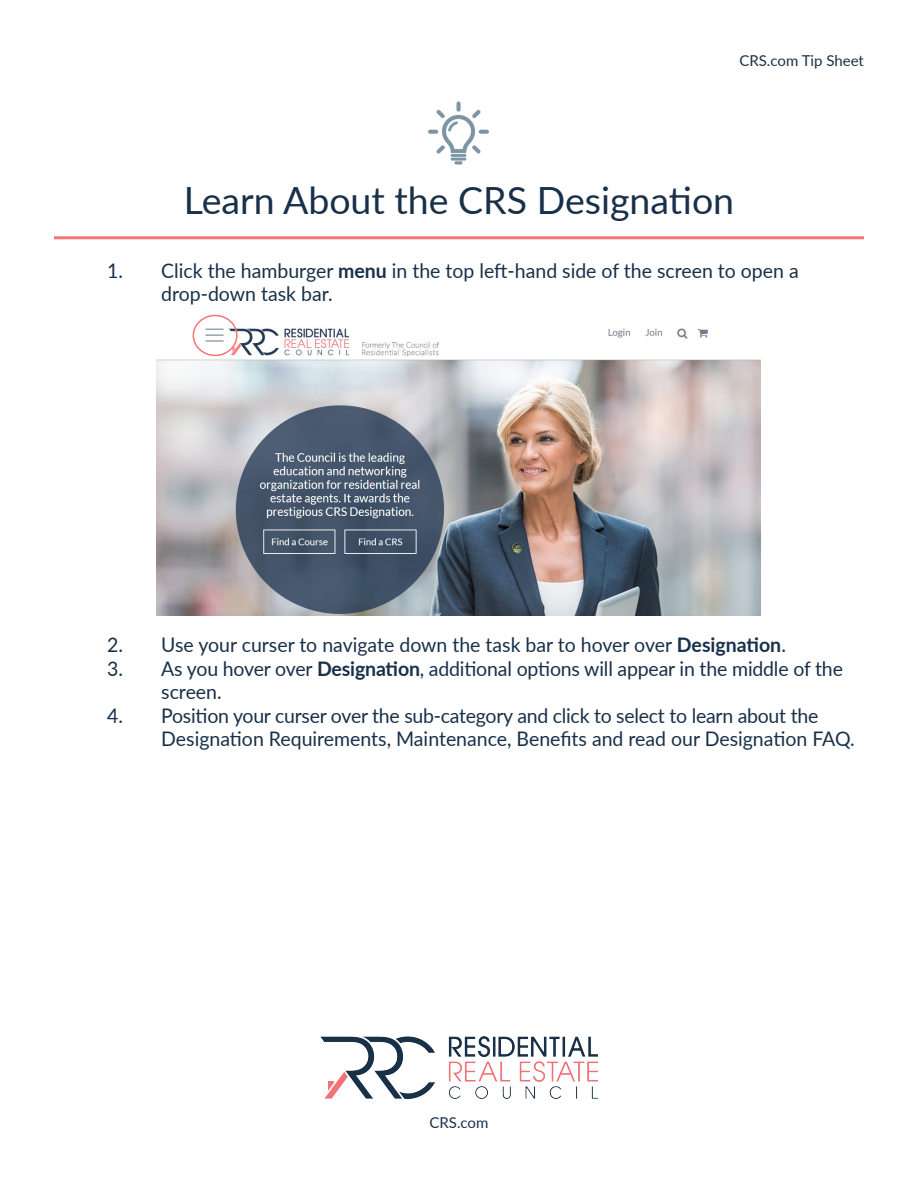
<style>
.page{position:relative;width:918px;height:1188px;background:#fff}
.page>*{position:absolute;margin:0;border:0;box-sizing:border-box;transform-origin:0 0}
.t1{font:37.5px "Lato";color:#183049}
.t2{font:20.1px/23.4px "Lato";letter-spacing:-.005em;color:#183049}
.t3{font:15px "Lato";color:#183049}
.s1{font-weight:700}
</style>
<div class="page">
<hr style="left:54px;top:236px;width:810px;height:3px;background:#f77476">
<img style="left:428px;top:101px;width:61px;height:64px">
<img style="left:321px;top:1037px;width:276px;height:61px">
<img style="left:156px;top:320px;width:604px;height:296px">
<div style="left:193px;top:315px;width:45px;height:41px;border:2px solid #f77476;border-radius:50%"></div>
<p class="t3" style="left:739px;top:50px;width:126px">CRS.com Tip Sheet</p>
<p class="t1" style="left:184px;top:174px;width:552px">Learn About the CRS Designation</p>
<p class="t2" style="left:107px;top:258px;width:693px">1. Click the hamburger <span class="s1">menu</span> in the top left-hand side of the screen to open a</p>
<p class="t2" style="left:161px;top:282px;width:173px">drop-down task bar.</p>
<p class="t2" style="left:107px;top:633px;width:680px">2. Use your curser to navigate down the task bar to hover over <span class="s1">Designation</span>.</p>
<p class="t2" style="left:161px;top:656px;width:683px;text-indent:-54px">3. As you hover over <span class="s1">Designation</span>, additional options will appear in the middle of the screen.</p>
<p class="t2" style="left:161px;top:703px;width:695px;text-indent:-54px">4. Position your curser over the sub-category and click to select to learn about the<br>Designation Requirements, Maintenance, Benefits and read our Designation FAQ.</p>
<p class="t3" style="left:430px;top:1112px;width:60px">CRS.com</p>
</div>
